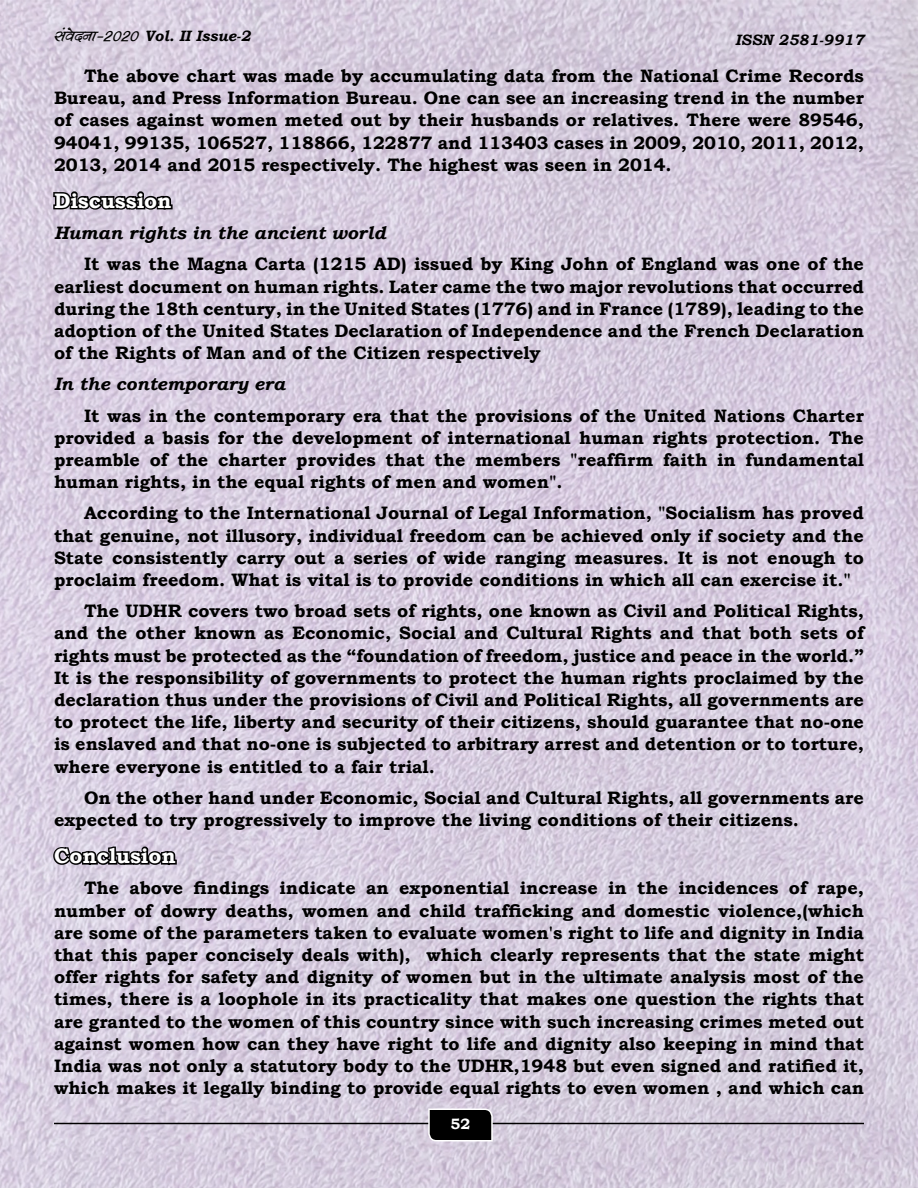
<style>
.page{position:relative;width:918px;height:1188px;background:#fff}
.page>*{position:absolute;margin:0;border:0;box-sizing:border-box;transform-origin:0 0}
.Eng__Text_Sub_Headin{font:700 21px "Bookman Old Style";color:#fff}
.English_Paragrah{font:700 18px/22.2px "Bookman Old Style";color:#000;text-align:justify}
.Eng__Tab_Setting{font:italic 700 18px "Bookman Old Style";color:#000}
.t1{font:italic 700 15px "Bookman Old Style";color:#000}
.Eng__Article_Heading{font:700 15px "Bookman Old Style";color:#fff}
.s1{font-family:"Kruti Dev 500";font-weight:900;font-size:18px}
</style>
<div class="page">
<img style="left:0;top:0;width:918px;height:1188px">
<svg style="left:52px;top:189px;width:122px;height:23px;background:#5f5b63"></svg>
<svg style="left:51px;top:844px;width:127px;height:23px;background:#646068"></svg>
<hr style="left:54px;top:1123px;width:810px;height:1px;background:#000">
<svg style="left:428px;top:1108px;width:66px;height:34px;background:#414042"></svg>
<div style="left:430px;top:1118px;width:60px;height:12px;background:#000"></div>
<p class="t1" style="left:54px;top:25px;width:198px"><span class="s1">laosnuk&amp;2020</span> Vol. II Issue-2</p>
<p class="t1" style="left:735px;top:29px;width:130px">ISSN 2581-9917</p>
<p class="English_Paragrah" style="left:54px;top:64px;width:812px;text-indent:30px">The above chart was made by accumulating data from the National Crime Records Bureau, and Press Information Bureau. One can see an increasing trend in the number of cases against women meted out by their husbands or relatives. There were 89546, 94041, 99135, 106527, 118866, 122877 and 113403 cases in 2009, 2010, 2011, 2012, 2013, 2014 and 2015 respectively. The highest was seen in 2014.</p>
<p class="Eng__Text_Sub_Headin" style="left:54px;top:186px;width:119px">Discussion</p>
<p class="Eng__Tab_Setting" style="left:54px;top:220px;width:333px">Human rights in the ancient world</p>
<p class="English_Paragrah" style="left:54px;top:253px;width:812px;text-indent:30px">It was the Magna Carta (1215 AD) issued by King John of England was one of the earliest document on human rights. Later came the two major revolutions that occurred during the 18th century, in the United States (1776) and in France (1789), leading to the adoption of the United States Declaration of Independence and the French Declaration of the Rights of Man and of the Citizen respectively</p>
<p class="Eng__Tab_Setting" style="left:54px;top:371px;width:233px">In the contemporary era</p>
<p class="English_Paragrah" style="left:54px;top:404px;width:811px;text-indent:30px">It was in the contemporary era that the provisions of the United Nations Charter provided a basis for the development of international human rights protection. The preamble of the charter provides that the members "reaffirm faith in fundamental human rights, in the equal rights of men and women".</p>
<p class="English_Paragrah" style="left:54px;top:502px;width:811px;text-indent:30px">According to the International Journal of Legal Information, "Socialism has proved that genuine, not illusory, individual freedom can be achieved only if society and the State consistently carry out a series of wide ranging measures. It is not enough to proclaim freedom. What is vital is to provide conditions in which all can exercise it."</p>
<p class="English_Paragrah" style="left:54px;top:600px;width:812px;text-indent:30px">The UDHR covers two broad sets of rights, one known as Civil and Political Rights, and the other known as Economic, Social and Cultural Rights and that both sets of rights must be protected as the “foundation of freedom, justice and peace in the world.” It is the responsibility of governments to protect the human rights proclaimed by the declaration thus under the provisions of Civil and Political Rights, all governments are to protect the life, liberty and security of their citizens, should guarantee that no-one is enslaved and that no-one is subjected to arbitrary arrest and detention or to torture, where everyone is entitled to a fair trial.</p>
<p class="English_Paragrah" style="left:54px;top:786px;width:811px;text-indent:30px">On the other hand under Economic, Social and Cultural Rights, all governments are expected to try progressively to improve the living conditions of their citizens.</p>
<p class="Eng__Text_Sub_Headin" style="left:54px;top:841px;width:123px">Conclusion</p>
<p class="English_Paragrah" style="left:54px;top:877px;width:812px;text-indent:30px">The above findings indicate an exponential increase in the incidences of rape, number of dowry deaths, women and child trafficking and domestic violence,(which are some of the parameters taken to evaluate women's right to life and dignity in India that this paper concisely deals with), which clearly represents that the state might offer rights for safety and dignity of women but in the ultimate analysis most of the times, there is a loophole in its practicality that makes one question the rights that are granted to the women of this country since with such increasing crimes meted out against women how can they have right to life and dignity also keeping in mind that India was not only a statutory body to the UDHR,1948 but even signed and ratified it, which makes it legally binding to provide equal rights to even women , and which can</p>
<p class="Eng__Article_Heading" style="left:451px;top:1113px;width:21px">52</p>
</div>
